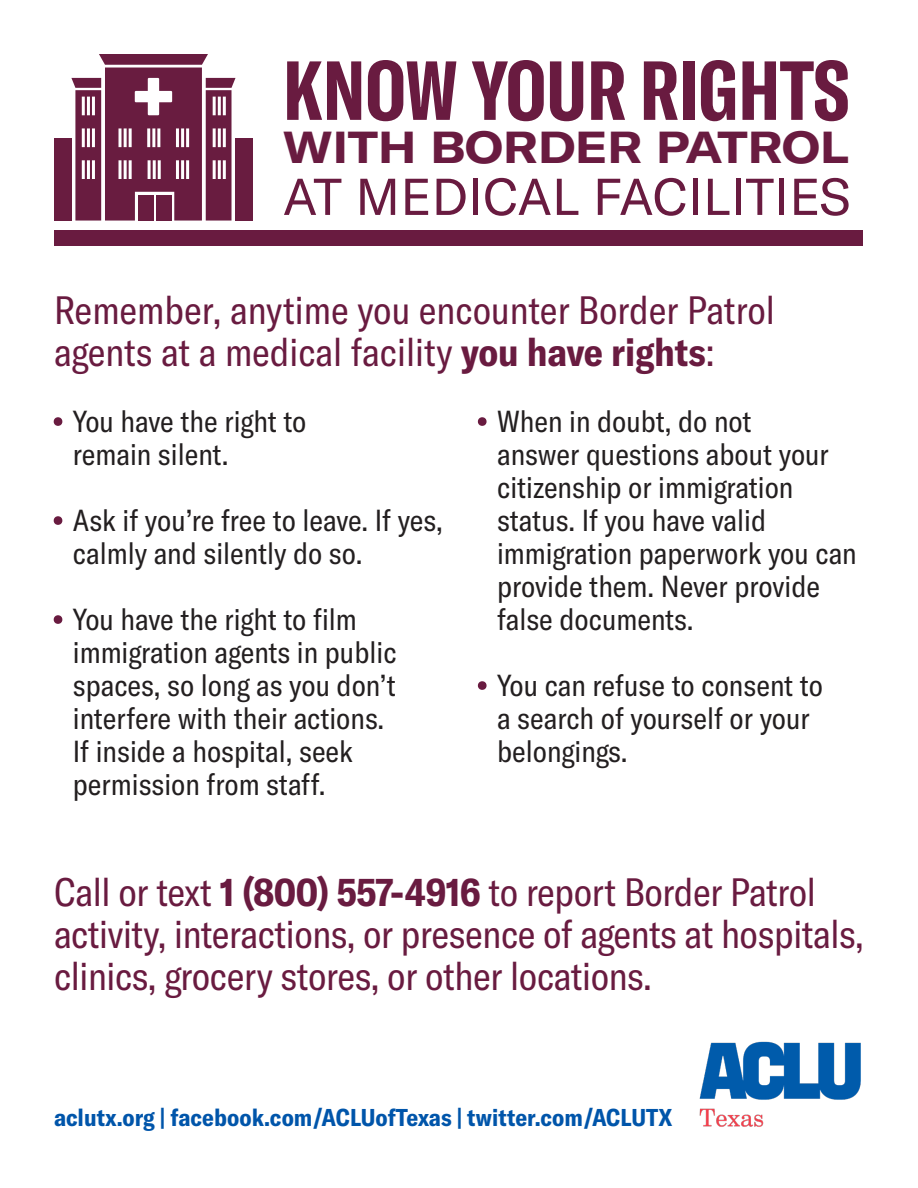
<style>
.page{position:relative;width:918px;height:1188px;background:#fff}
.page>*{position:absolute;margin:0;border:0;box-sizing:border-box;transform-origin:0 0}
.t1{font:700 extra-condensed 82.35px "GT America";color:#691b40}
.t2{font:51px "GT America";color:#691b40}
.t3{font:700 expanded 44.1px "GT America";color:#691b40}
.t4{font:condensed 39px/42px "GT America";letter-spacing:-.01em;color:#691b40}
.t5{font:condensed 30px/33px "GT America";color:#231f20}
.t6{font:700 condensed 24px "GT America";color:#05a}
.s1{font-weight:700}
.s2{font-stretch:normal;color:#691b40}
</style>
<div class="page">
<div style="left:55px;top:138px;width:17px;height:83px;background:#691c40"></div>
<div style="left:235px;top:138px;width:17px;height:83px;background:#691c40"></div>
<svg style="left:71px;top:54px;width:165px;height:167px"></svg>
<div style="left:55px;top:230px;width:808px;height:15px;background:#691b40"></div>
<img style="left:699px;top:1042px;width:162px;height:85px">
<p class="t1" style="left:283px;top:41px;width:568px">KNOW YOUR RIGHTS</p>
<p class="t3" style="left:283px;top:120px;width:567px">WITH BORDER PATROL</p>
<p class="t2" style="left:283px;top:167px;width:569px">AT MEDICAL FACILITIES</p>
<p class="t4" style="left:54px;top:289px;width:722px">Remember, anytime you encounter Border Patrol agents at a medical facility <span class="s1">you have rights</span>:</p>
<p class="t5" style="left:53px;top:405px;width:255px"><span class="s2">•</span> You have the right to</p>
<p class="t5" style="left:73px;top:438px;width:157px">remain silent.</p>
<p class="t5" style="left:477px;top:405px;width:276px"><span class="s2">•</span> When in doubt, do not</p>
<p class="t5" style="left:497px;top:438px;width:361px">answer questions about your citizenship or immigration status. If you have valid immigration paperwork you can provide them. Never provide false documents.</p>
<p class="t5" style="left:73px;top:504px;width:372px;text-indent:-20px"><span class="s2">•</span> Ask if you’re free to leave. If yes, calmly and silently do so.</p>
<p class="t5" style="left:73px;top:603px;width:325px;text-indent:-20px"><span class="s2">•</span> You have the right to film immigration agents in public spaces, so long as you don’t interfere with their actions.<br>If inside a hospital, seek permission from staff.</p>
<p class="t5" style="left:477px;top:669px;width:347px"><span class="s2">•</span> You can refuse to consent to</p>
<p class="t5" style="left:497px;top:702px;width:314px">a search of yourself or your belongings.</p>
<p class="t4" style="left:54px;top:872px;width:812px">Call or text <span class="s1">1 (800) 557-4916</span> to report Border Patrol activity, interactions, or presence of agents at hospitals, clinics, grocery stores, or other locations.</p>
<p class="t6" style="left:54px;top:1103px;width:620px">aclutx.org | facebook.com/ACLUofTexas | twitter.com/ACLUTX</p>
</div>
